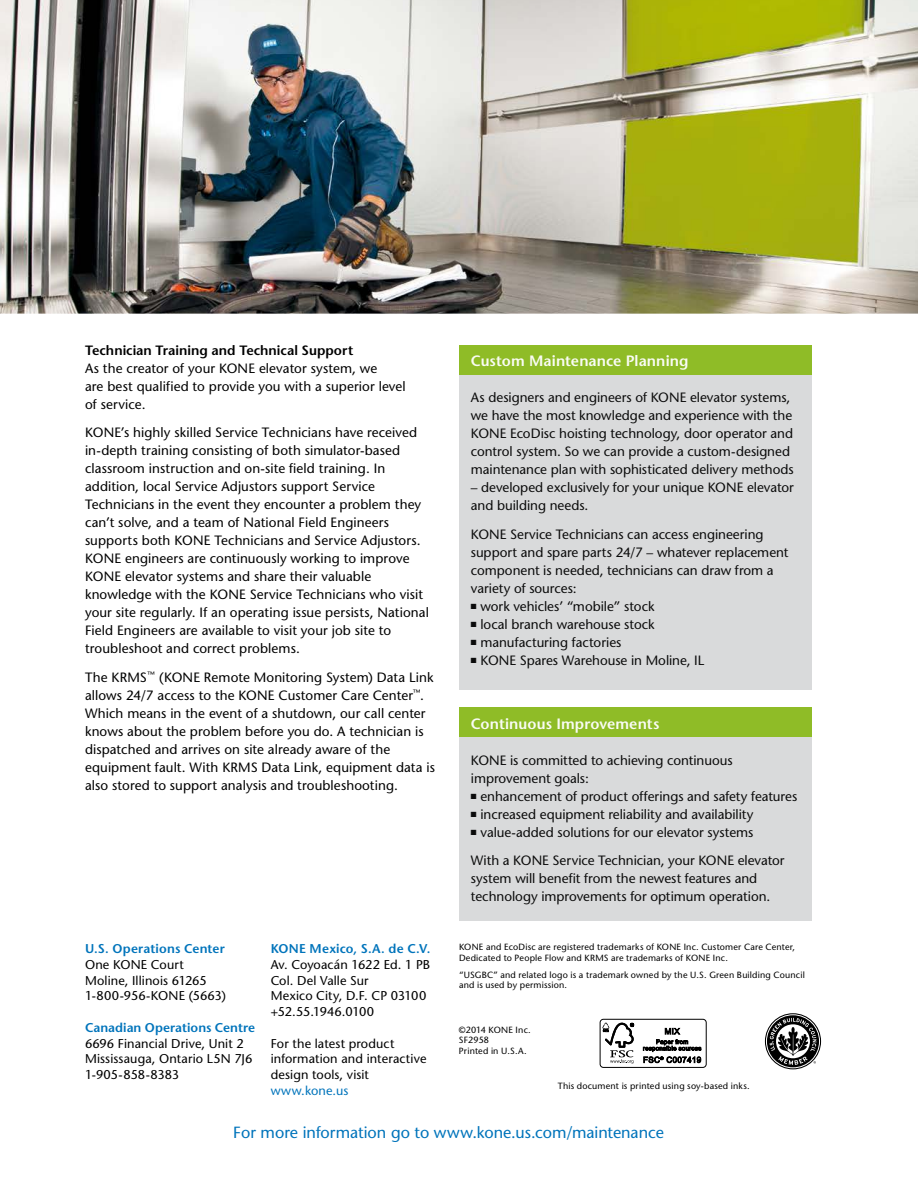
<style>
.page{position:relative;width:918px;height:1188px;background:#fff}
.page>*{position:absolute;margin:0;border:0;box-sizing:border-box;transform-origin:0 0}
.t1{font:16.2px "Stone Sans";color:#0074bb}
.t2{font:600 15px "Stone Sans";letter-spacing:.01em;color:#fff}
.t3{font:13.5px/18px "Stone Sans";letter-spacing:.005em;color:#000}
.t4{font:600 13.5px "Stone Sans";color:#000}
.t5{font:12.75px/15.8px "Stone Sans";letter-spacing:.01em;color:#000}
.t6{font:600 12.75px "Stone Sans";letter-spacing:.005em;color:#0074bb}
.t7{font:12.75px "Stone Sans";letter-spacing:.01em;color:#0074bb}
.t8{font:500 9px/10.5px "Stone Sans Std";letter-spacing:.02em;color:#000}
.t9{font:9px/10.5px "Stone Sans";letter-spacing:.02em;color:#000}
</style>
<div class="page">
<svg style="left:765px;top:1013px;width:56px;height:56px"></svg>
<div style="left:600px;top:1019px;width:107px;height:49px;border:1px solid #000;border-radius:3px"></div>
<svg style="left:602px;top:1023px;width:32px;height:41px"></svg>
<svg style="left:643px;top:1027px;width:58px;height:36px"></svg>
<img style="left:0;top:0;width:918px;height:314px">
<div style="left:459px;top:373px;width:353px;height:317px;background:#d9dadb"></div>
<div style="left:459px;top:734px;width:353px;height:187px;background:#d9dadb"></div>
<div style="left:459px;top:345px;width:353px;height:29px;background:#8fbc27"></div>
<div style="left:459px;top:707px;width:353px;height:30px;background:#8fbc27"></div>
<p class="t4" style="left:85px;top:342px;width:270px">Technician Training and Technical Support</p>
<p class="t3" style="left:85px;top:359px;width:322px">As the creator of your KONE elevator system, we<br>are best qualified to provide you with a superior level of service.</p>
<p class="t3" style="left:85px;top:424px;width:345px">KONE’s highly skilled Service Technicians have received in-depth training consisting of both simulator-based classroom instruction and on-site field training. In addition, local Service Adjustors support Service Technicians in the event they encounter a problem they can’t solve, and a team of National Field Engineers supports both KONE Technicians and Service Adjustors.<br>KONE engineers are continuously working to improve KONE elevator systems and share their valuable knowledge with the KONE Service Technicians who visit your site regularly. If an operating issue persists, National Field Engineers are available to visit your job site to troubleshoot and correct problems.</p>
<p class="t3" style="left:85px;top:668px;width:351px">The KRMS<sup>™</sup> (KONE Remote Monitoring System) Data Link allows 24/7 access to the KONE Customer Care Center<sup>™</sup>.<br>Which means in the event of a shutdown, our call center knows about the problem before you do. A technician is dispatched and arrives on site already aware of the equipment fault. With KRMS Data Link, equipment data is also stored to support analysis and troubleshooting.</p>
<p class="t6" style="left:85px;top:941px;width:141px">U.S. Operations Center</p>
<p class="t5" style="left:85px;top:956px;width:142px">One KONE Court<br>Moline, Illinois 61265<br>1-800-956-KONE (5663)</p>
<p class="t6" style="left:85px;top:1020px;width:172px">Canadian Operations Centre</p>
<p class="t5" style="left:85px;top:1035px;width:169px">6696 Financial Drive, Unit 2<br>Mississauga, Ontario L5N 7J6<br>1-905-858-8383</p>
<p class="t6" style="left:271px;top:941px;width:161px">KONE Mexico, S.A. de C.V.</p>
<p class="t5" style="left:271px;top:956px;width:161px">Av. Coyoacán 1622 Ed. 1 PB<br>Col. Del Valle Sur<br>Mexico City, D.F. CP 03100 +52.55.1946.0100</p>
<p class="t5" style="left:271px;top:1035px;width:157px">For the latest product information and interactive design tools, visit</p>
<p class="t7" style="left:271px;top:1083px;width:79px">www.kone.us</p>
<p class="t2" style="left:471px;top:352px;width:219px">Custom Maintenance Planning</p>
<p class="t3" style="left:471px;top:389px;width:324px">As designers and engineers of KONE elevator systems, we have the most knowledge and experience with the KONE EcoDisc hoisting technology, door operator and control system. So we can provide a custom-designed maintenance plan with sophisticated delivery methods</p>
<p class="t3" style="left:471px;top:479px;width:325px">– developed exclusively for your unique KONE elevator and building needs.</p>
<p class="t3" style="left:471px;top:525px;width:319px">KONE Service Technicians can access engineering support and spare parts 24/7 – whatever replacement component is needed, technicians can draw from a variety of sources:</p>
<p class="t3" style="left:471px;top:597px;width:185px">■ work vehicles’ “mobile” stock</p>
<p class="t3" style="left:471px;top:615px;width:185px">■ local branch warehouse stock</p>
<p class="t3" style="left:471px;top:633px;width:152px">■ manufacturing factories</p>
<p class="t3" style="left:471px;top:651px;width:235px">■ KONE Spares Warehouse in Moline, IL</p>
<p class="t2" style="left:471px;top:715px;width:190px">Continuous Improvements</p>
<p class="t3" style="left:471px;top:751px;width:263px">KONE is committed to achieving continuous improvement goals:</p>
<p class="t3" style="left:471px;top:787px;width:328px">■ enhancement of product offerings and safety features</p>
<p class="t3" style="left:471px;top:805px;width:284px">■ increased equipment reliability and availability</p>
<p class="t3" style="left:471px;top:818px;width:315px;line-height:28.5px">■ value-added solutions for our elevator systems<br>With a KONE Service Technician, your KONE elevator</p>
<p class="t3" style="left:471px;top:870px;width:301px">system will benefit from the newest features and technology improvements for optimum operation.</p>
<p class="t8" style="left:459px;top:942px;width:338px">KONE and EcoDisc are registered trademarks of KONE Inc. Customer Care Center,<br>Dedicated to People Flow and KRMS are trademarks of KONE Inc.</p>
<p class="t8" style="left:459px;top:969px;width:347px">“USGBC” and related logo is a trademark owned by the U.S. Green Building Council and is used by permission.</p>
<p class="t9" style="left:459px;top:1025px;width:73px">©2014 KONE Inc.<br>SF2958<br>Printed in U.S.A.</p>
<p class="t9" style="left:558px;top:1080px;width:193px">This document is printed using soy-based inks.</p>
<p class="t1" style="left:233px;top:1123px;width:432px">For more information go to www.kone.us.com/maintenance</p>
</div>
